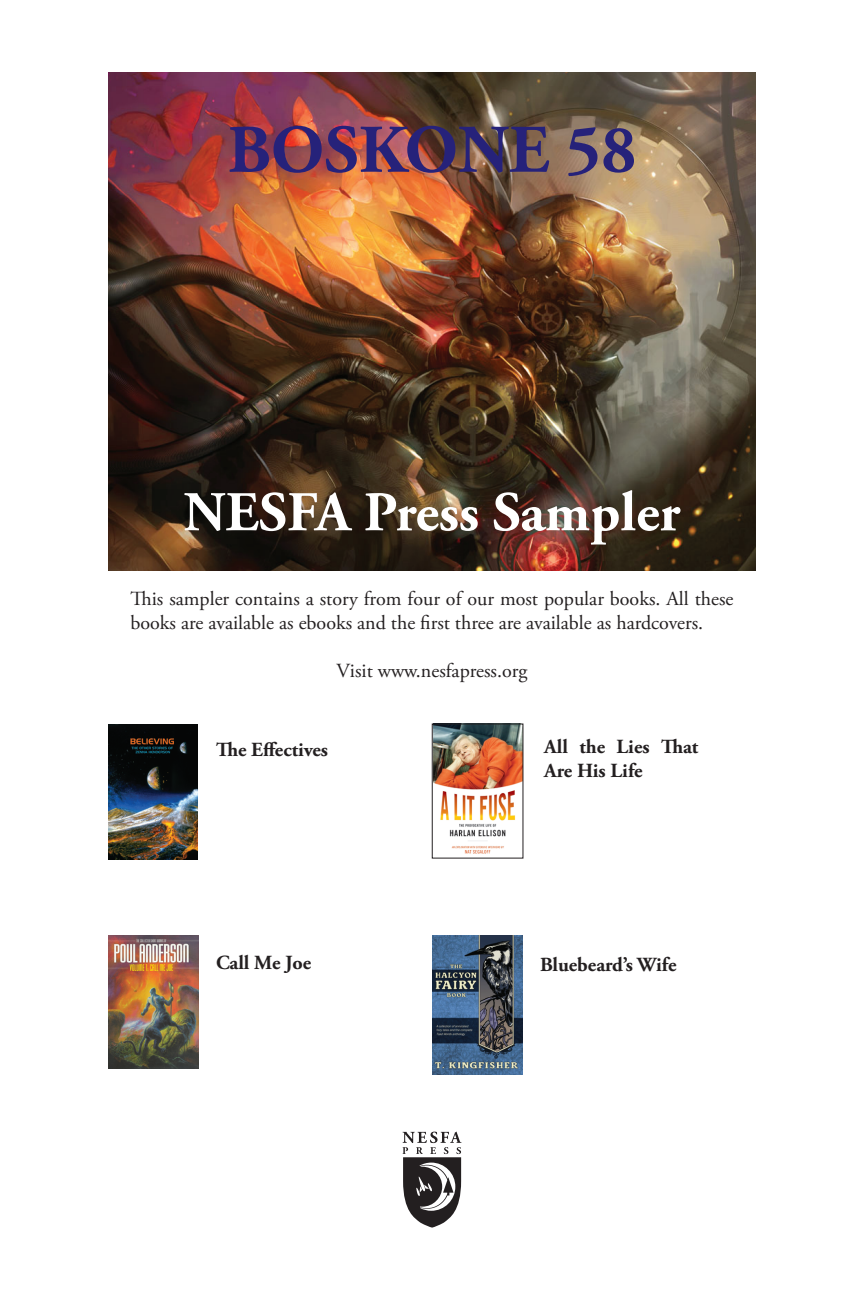
<style>
.page{position:relative;width:864px;height:1296px;background:#fff}
.page>*{position:absolute;margin:0;border:0;box-sizing:border-box;transform-origin:0 0}
.t1{font:700 68px "Adobe Garamond Pro";color:#26227a}
.t2{font:700 56px "Adobe Garamond Pro";color:#fff}
.t3{font:20px/24px "Adobe Garamond Pro";color:#231f20}
.t4{font:700 20px/24px "Adobe Garamond Pro";color:#231f20}
</style>
<div class="page">
<img style="left:108px;top:72px;width:648px;height:498px">
<svg style="left:403px;top:1132px;width:58px;height:96px"></svg>
<img style="left:108px;top:724px;width:90px;height:135px">
<img style="left:434px;top:726px;width:87px;height:128px">
<div style="left:432px;top:724px;width:91px;height:134px;border:1px solid #231f20"></div>
<img style="left:108px;top:935px;width:91px;height:134px">
<img style="left:432px;top:935px;width:91px;height:140px">
<h1 class="t1" style="left:228px;top:111px;width:410px">BOSKONE 58</h1>
<h2 class="t2" style="left:184px;top:480px;width:498px">NESFA Press Sampler</h2>
<p class="t3" style="left:130px;top:587px;width:605px">This sampler contains a story from four of our most popular books. All these books are available as ebooks and the first three are available as hardcovers.</p>
<p class="t3" style="left:337px;top:659px;width:192px">Visit www.nesfapress.org</p>
<p class="t4" style="left:216px;top:738px;width:113px">The Effectives</p>
<p class="t4" style="left:544px;top:735px;width:156px">All the Lies That<br>Are His Life</p>
<p class="t4" style="left:216px;top:951px;width:97px">Call Me Joe</p>
<p class="t4" style="left:540px;top:953px;width:138px">Bluebeard’s Wife</p>
</div>
